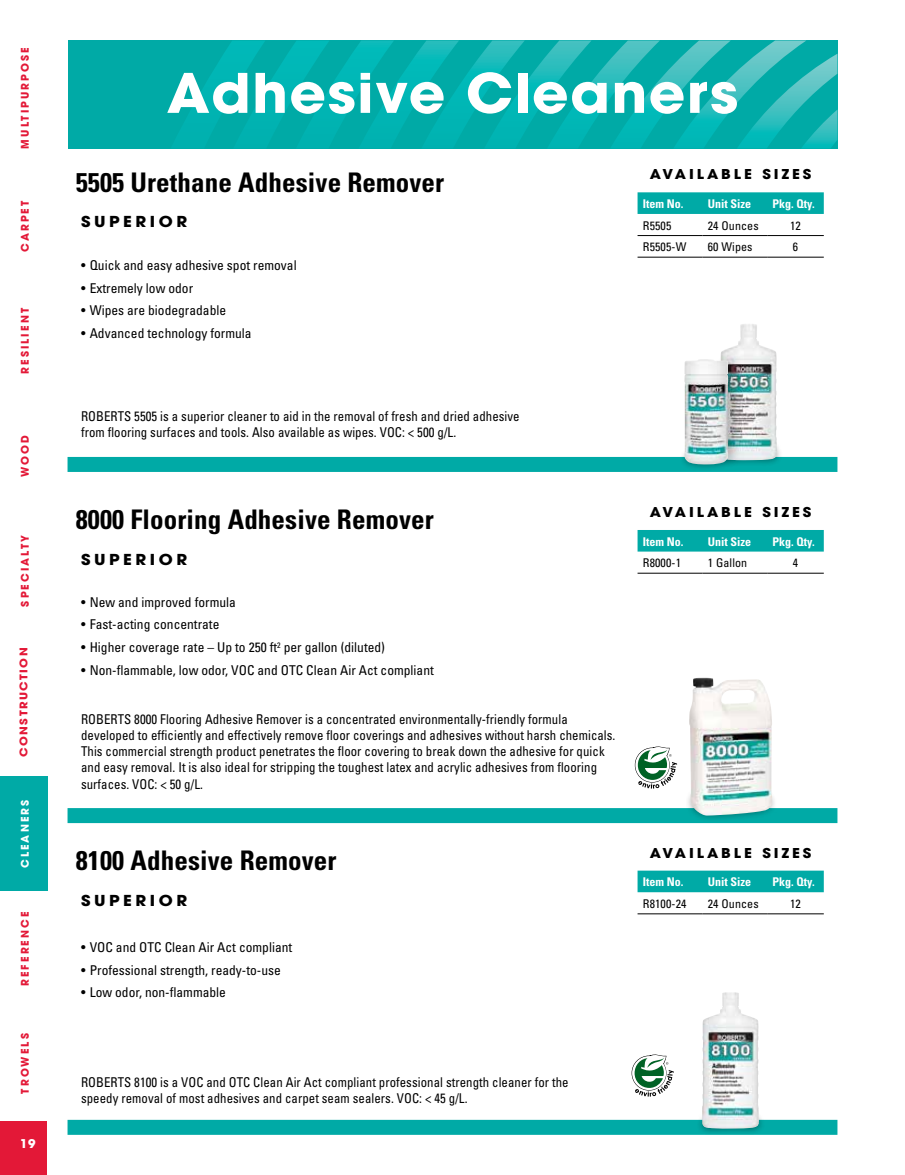
<style>
.page{position:relative;width:905px;height:1175px;background:#fff}
.page>*{position:absolute;margin:0;border:0;box-sizing:border-box;transform-origin:0 0}
.t1{font:700 54px "Avant Garde";letter-spacing:.025em;color:#fff;scale:1.05 1}
.t2{font:700 condensed 27px "Univers";letter-spacing:.005em;color:#000}
.t3{font:700 15px "Avant Garde";letter-spacing:.215em;color:#000;scale:1.1 1}
.t4{font:condensed 13.5px/16.2px "Univers";letter-spacing:.005em;color:#000;scale:.95 1}
.t5{font:condensed 13.5px "Univers";letter-spacing:.005em;color:#000}
.t6{font:700 13.5px "Avant Garde";letter-spacing:.2em;color:#000;scale:1.1 1}
.t7{font:700 condensed 12px "Univers";color:#fff}
.t8{font:condensed 12px "Univers";letter-spacing:.01em;color:#000}
.t9{font:700 12px "Avant Garde";color:#fff}
.t10{font:700 10.5px "Avant Garde";letter-spacing:.2em;color:#e31837}
.t11{font:700 10.5px "Avant Garde";letter-spacing:.125em;color:#e31837;scale:1.1 1}
.t12{font:700 10.5px "Avant Garde";letter-spacing:.2em;color:#fff}
</style>
<div class="page">
<div style="left:0;top:776px;width:47px;height:115px;background:#00aaa6"></div>
<div style="left:68px;top:40px;width:769px;height:108px;background:#00aaa6"></div>
<svg style="left:185px;top:40px;width:652px;height:108px"></svg>
<div style="left:68px;top:457px;width:769px;height:15px;background:#00aaa6"></div>
<svg style="left:637px;top:192px;width:186px;height:22px;background:#05aba7"></svg>
<hr style="left:637px;top:235px;width:65px;height:1px;background:#000">
<hr style="left:702px;top:235px;width:65px;height:1px;background:#000">
<hr style="left:767px;top:235px;width:56px;height:1px;background:#000">
<hr style="left:637px;top:257px;width:65px;height:1px;background:#000">
<hr style="left:702px;top:257px;width:65px;height:1px;background:#000">
<hr style="left:767px;top:257px;width:56px;height:1px;background:#000">
<div style="left:68px;top:808px;width:769px;height:15px;background:#00aaa6"></div>
<div style="left:637px;top:530px;width:186px;height:21px;background:#00aaa6"></div>
<hr style="left:637px;top:573px;width:65px;height:1px;background:#000">
<hr style="left:702px;top:573px;width:65px;height:1px;background:#000">
<hr style="left:767px;top:573px;width:56px;height:1px;background:#000">
<div style="left:679px;top:426px;width:103px;height:45px;background:#000;opacity:.45"></div>
<img style="left:721px;top:324px;width:56px;height:36px">
<div style="left:691px;top:352px;width:50px;height:116px;background:#000;opacity:.25"></div>
<img style="left:685px;top:360px;width:93px;height:106px">
<img style="left:684px;top:359px;width:44px;height:105px">
<div style="left:68px;top:1119px;width:769px;height:15px;background:#00aaa6"></div>
<div style="left:637px;top:870px;width:186px;height:22px;background:#00aaa6"></div>
<hr style="left:637px;top:913px;width:65px;height:1px;background:#000">
<hr style="left:702px;top:913px;width:65px;height:1px;background:#000">
<hr style="left:767px;top:913px;width:56px;height:1px;background:#000">
<div style="left:696px;top:1102px;width:69px;height:33px;background:#000;opacity:.45"></div>
<svg style="left:700px;top:1108px;width:59px;height:22px"></svg>
<img style="left:702px;top:992px;width:57px;height:136px">
<svg style="left:634px;top:746px;width:43px;height:42px"></svg>
<svg style="left:631px;top:1054px;width:43px;height:42px"></svg>
<div style="left:685px;top:775px;width:92px;height:47px;background:#000;opacity:.45"></div>
<img style="left:689px;top:677px;width:83px;height:138px">
<div style="left:0;top:1120px;width:47px;height:54px;background:#e31837"></div>
<p class="t10" style="left:18px;top:149px;width:103px;rotate:-90deg">MULTIPURPOSE</p>
<p class="t10" style="left:18px;top:252px;width:53px;rotate:-90deg">CARPET</p>
<p class="t10" style="left:18px;top:374px;width:67px;rotate:-90deg">RESILIENT</p>
<p class="t10" style="left:18px;top:477px;width:44px;rotate:-90deg">WOOD</p>
<p class="t10" style="left:18px;top:606px;width:73px;rotate:-90deg">SPECIALTY</p>
<p class="t11" style="left:17px;top:757px;width:101px;rotate:-90deg">CONSTRUCTION</p>
<p class="t12" style="left:18px;top:868px;width:70px;rotate:-90deg">CLEANERS</p>
<p class="t10" style="left:18px;top:986px;width:76px;rotate:-90deg">REFERENCE</p>
<p class="t10" style="left:18px;top:1093px;width:62px;rotate:-90deg">TROWELS</p>
<p class="t9" style="left:20px;top:1135px;width:17px">19</p>
<h1 class="t1" style="left:167px;top:58px;width:545px">Adhesive Cleaners</h1>
<h2 class="t2" style="left:76px;top:166px;width:370px">5505 Urethane Adhesive Remover</h2>
<p class="t3" style="left:81px;top:212px;width:98px">SUPERIOR</p>
<p class="t5" style="left:81px;top:256px;width:217px">• Quick and easy adhesive spot removal</p>
<p class="t5" style="left:81px;top:279px;width:114px">• Extremely low odor</p>
<p class="t5" style="left:81px;top:302px;width:147px">• Wipes are biodegradable</p>
<p class="t5" style="left:81px;top:325px;width:172px">• Advanced technology formula</p>
<p class="t4" style="left:81px;top:408px;width:463px">ROBERTS 5505 is a superior cleaner to aid in the removal of fresh and dried adhesive from flooring surfaces and tools. Also available as wipes. VOC: &lt; 500 g/L.</p>
<h2 class="t2" style="left:76px;top:503px;width:359px">8000 Flooring Adhesive Remover</h2>
<p class="t3" style="left:81px;top:549px;width:98px">SUPERIOR</p>
<p class="t5" style="left:81px;top:593px;width:156px">• New and improved formula</p>
<p class="t5" style="left:81px;top:616px;width:140px">• Fast-acting concentrate</p>
<p class="t5" style="left:81px;top:639px;width:305px">• Higher coverage rate – Up to 250 ft<sup>2</sup> per gallon (diluted)</p>
<p class="t5" style="left:81px;top:662px;width:354px">• Non-flammable, low odor, VOC and OTC Clean Air Act compliant</p>
<p class="t4" style="left:81px;top:710px;width:564px">ROBERTS 8000 Flooring Adhesive Remover is a concentrated environmentally-friendly formula developed to efficiently and effectively remove floor coverings and adhesives without harsh chemicals.<br>This commercial strength product penetrates the floor covering to break down the adhesive for quick and easy removal. It is also ideal for stripping the toughest latex and acrylic adhesives from flooring surfaces. VOC: &lt; 50 g/L.</p>
<h2 class="t2" style="left:76px;top:844px;width:262px">8100 Adhesive Remover</h2>
<p class="t3" style="left:81px;top:890px;width:98px">SUPERIOR</p>
<p class="t5" style="left:81px;top:938px;width:213px">• VOC and OTC Clean Air Act compliant</p>
<p class="t5" style="left:81px;top:961px;width:201px">• Professional strength, ready-to-use</p>
<p class="t5" style="left:81px;top:984px;width:146px">• Low odor, non-flammable</p>
<p class="t6" style="left:650px;top:166px;width:148px">AVAILABLE SIZES</p>
<p class="t7" style="left:643px;top:196px;width:42px">Item No.</p>
<p class="t7" style="left:707px;top:196px;width:45px">Unit Size</p>
<p class="t7" style="left:772px;top:196px;width:44px">Pkg. Qty.</p>
<p class="t8" style="left:643px;top:218px;width:30px">R5505</p>
<p class="t8" style="left:707px;top:218px;width:52px">24 Ounces</p>
<p class="t8" style="left:790px;top:218px;width:12px">12</p>
<p class="t8" style="left:643px;top:239px;width:45px">R5505-W</p>
<p class="t8" style="left:707px;top:239px;width:46px">60 Wipes</p>
<p class="t8" style="left:792px;top:239px;width:7px">6</p>
<p class="t6" style="left:650px;top:503px;width:148px">AVAILABLE SIZES</p>
<p class="t7" style="left:643px;top:534px;width:42px">Item No.</p>
<p class="t7" style="left:707px;top:534px;width:45px">Unit Size</p>
<p class="t7" style="left:772px;top:534px;width:44px">Pkg. Qty.</p>
<p class="t8" style="left:643px;top:555px;width:40px">R8000-1</p>
<p class="t8" style="left:707px;top:555px;width:41px">1 Gallon</p>
<p class="t8" style="left:792px;top:555px;width:7px">4</p>
<p class="t6" style="left:650px;top:844px;width:148px">AVAILABLE SIZES</p>
<p class="t7" style="left:643px;top:874px;width:42px">Item No.</p>
<p class="t7" style="left:707px;top:874px;width:45px">Unit Size</p>
<p class="t7" style="left:772px;top:874px;width:44px">Pkg. Qty.</p>
<p class="t8" style="left:643px;top:896px;width:45px">R8100-24</p>
<p class="t8" style="left:707px;top:896px;width:52px">24 Ounces</p>
<p class="t8" style="left:790px;top:896px;width:12px">12</p>
<p class="t4" style="left:81px;top:1074px;width:514px">ROBERTS 8100 is a VOC and OTC Clean Air Act compliant professional strength cleaner for the speedy removal of most adhesives and carpet seam sealers. VOC: &lt; 45 g/L.</p>
</div>
